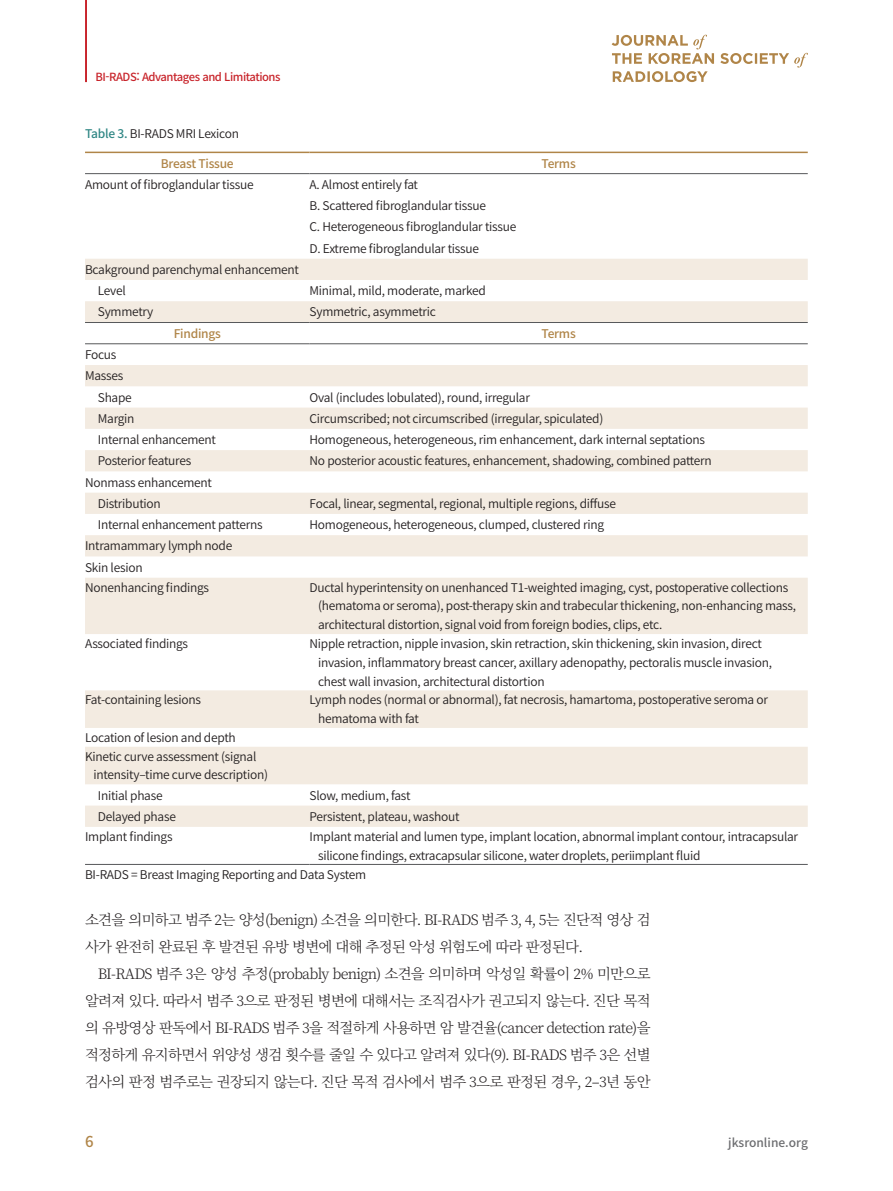
<style>
.page{position:relative;width:893px;height:1191px;background:#fff}
.page>*{position:absolute;margin:0;border:0;box-sizing:border-box;transform-origin:0 0}
.t1{font:500 15px "Noto Sans CJ Kkr";color:#b08548}
.본문{font:300 14.4px/27px "Noto Serif CJ Kkr";letter-spacing:-.05em;color:#231f20}
.표본문{font:600 12px/18.8px "Noto Sans CJ Kkr";letter-spacing:-.02em;color:#231f20}
.표설명{font:600 12px "Noto Sans CJ Kkr";letter-spacing:-.02em;color:#231f20}
.표본문-2{font:500 12px "Noto Sans CJ Kkr";letter-spacing:-.02em;color:#b08548}
.표제목{font:600 12px "Noto Sans CJ Kkr";letter-spacing:-.02em;color:#231f20}
.t2{font:500 12px "Noto Sans CJ Kkr";color:#6c6d70}
.t3{font:500 11.25px "Noto Sans CJ Kkr";letter-spacing:-.04em;color:#c8242b}
.s1{font-weight:500;color:#328886}
</style>
<div class="page">
<hr style="left:85px;top:0;width:2px;height:82px;background:#c8242b">
<svg style="left:612px;top:35px;width:196px;height:47px"></svg>
<svg style="left:85px;top:259px;width:723px;height:568px;fill:#f3ebe1"></svg>
<hr style="left:85px;top:152px;width:225px;height:1px;background:#b08548">
<hr style="left:310px;top:152px;width:498px;height:1px;background:#b08548">
<hr style="left:85px;top:173px;width:225px;height:1px;background:#57585a">
<hr style="left:310px;top:173px;width:498px;height:1px;background:#57585a">
<hr style="left:85px;top:322px;width:225px;height:1px;background:#57585a">
<hr style="left:310px;top:322px;width:498px;height:1px;background:#57585a">
<hr style="left:85px;top:343px;width:225px;height:1px;background:#57585a">
<hr style="left:310px;top:343px;width:498px;height:1px;background:#57585a">
<hr style="left:85px;top:864px;width:225px;height:1px;background:#57585a">
<hr style="left:310px;top:864px;width:498px;height:1px;background:#57585a">
<p class="t3" style="left:96px;top:70px;width:187px">BI-RADS: Advantages and Limitations</p>
<p class="표제목" style="left:85px;top:127px;width:155px"><span class="s1">Table 3.</span> BI-RADS MRI Lexicon</p>
<p class="표본문-2" style="left:161px;top:157px;width:74px">Breast Tissue</p>
<p class="표본문-2" style="left:542px;top:157px;width:36px">Terms</p>
<p class="표본문" style="left:85px;top:175px;width:170px">Amount of fibroglandular tissue</p>
<p class="표본문" style="left:310px;top:175px;width:110px">A. Almost entirely fat</p>
<p class="표본문" style="left:310px;top:197px;width:178px">B. Scattered fibroglandular tissue</p>
<p class="표본문" style="left:310px;top:218px;width:208px">C. Heterogeneous fibroglandular tissue</p>
<p class="표본문" style="left:310px;top:239px;width:171px">D. Extreme fibroglandular tissue</p>
<p class="표본문" style="left:85px;top:260px;width:215px">Bcakground parenchymal enhancement</p>
<p class="표본문" style="left:98px;top:282px;width:30px">Level</p>
<p class="표본문" style="left:310px;top:282px;width:178px">Minimal, mild, moderate, marked</p>
<p class="표본문" style="left:98px;top:303px;width:57px">Symmetry</p>
<p class="표본문" style="left:310px;top:303px;width:128px">Symmetric, asymmetric</p>
<p class="표본문-2" style="left:174px;top:326px;width:49px">Findings</p>
<p class="표본문-2" style="left:542px;top:326px;width:36px">Terms</p>
<p class="표본문" style="left:85px;top:345px;width:33px">Focus</p>
<p class="표본문" style="left:85px;top:367px;width:40px">Masses</p>
<p class="표본문" style="left:98px;top:388px;width:36px">Shape</p>
<p class="표본문" style="left:310px;top:388px;width:222px">Oval (includes lobulated), round, irregular</p>
<p class="표본문" style="left:98px;top:409px;width:38px">Margin</p>
<p class="표본문" style="left:310px;top:409px;width:295px">Circumscribed; not circumscribed (irregular, spiculated)</p>
<p class="표본문" style="left:98px;top:430px;width:120px">Internal enhancement</p>
<p class="표본문" style="left:310px;top:430px;width:397px">Homogeneous, heterogeneous, rim enhancement, dark internal septations</p>
<p class="표본문" style="left:98px;top:452px;width:95px">Posterior features</p>
<p class="표본문" style="left:310px;top:452px;width:404px">No posterior acoustic features, enhancement, shadowing, combined pattern</p>
<p class="표본문" style="left:85px;top:473px;width:129px">Nonmass enhancement</p>
<p class="표본문" style="left:98px;top:494px;width:65px">Distribution</p>
<p class="표본문" style="left:310px;top:494px;width:308px">Focal, linear, segmental, regional, multiple regions, diffuse</p>
<p class="표본문" style="left:98px;top:515px;width:166px">Internal enhancement patterns</p>
<p class="표본문" style="left:310px;top:515px;width:296px">Homogeneous, heterogeneous, clumped, clustered ring</p>
<p class="표본문" style="left:85px;top:537px;width:149px">Intramammary lymph node</p>
<p class="표본문" style="left:85px;top:558px;width:59px">Skin lesion</p>
<p class="표본문" style="left:85px;top:578px;width:126px">Nonenhancing findings</p>
<p class="표본문" style="left:318px;top:578px;width:480px;text-indent:-9px">Ductal hyperintensity on unenhanced T1-weighted imaging, cyst, postoperative collections (hematoma or seroma), post-therapy skin and trabecular thickening, non-enhancing mass, architectural distortion, signal void from foreign bodies, clips, etc.</p>
<p class="표본문" style="left:85px;top:634px;width:105px">Associated findings</p>
<p class="표본문" style="left:318px;top:634px;width:455px;text-indent:-9px">Nipple retraction, nipple invasion, skin retraction, skin thickening, skin invasion, direct invasion, inflammatory breast cancer, axillary adenopathy, pectoralis muscle invasion, chest wall invasion, architectural distortion</p>
<p class="표본문" style="left:85px;top:691px;width:118px">Fat-containing lesions</p>
<p class="표본문" style="left:318px;top:691px;width:451px;text-indent:-9px">Lymph nodes (normal or abnormal), fat necrosis, hamartoma, postoperative seroma or hematoma with fat</p>
<p class="표본문" style="left:85px;top:728px;width:152px">Location of lesion and depth</p>
<p class="표본문" style="left:94px;top:747px;width:176px;text-indent:-9px">Kinetic curve assessment (signal intensity–time curve description)</p>
<p class="표본문" style="left:98px;top:786px;width:66px">Initial phase</p>
<p class="표본문" style="left:310px;top:786px;width:102px">Slow, medium, fast</p>
<p class="표본문" style="left:98px;top:807px;width:80px">Delayed phase</p>
<p class="표본문" style="left:310px;top:807px;width:151px">Persistent, plateau, washout</p>
<p class="표본문" style="left:85px;top:827px;width:89px">Implant findings</p>
<p class="표본문" style="left:318px;top:827px;width:482px;text-indent:-9px">Implant material and lumen type, implant location, abnormal implant contour, intracapsular silicone findings, extracapsular silicone, water droplets, periimplant fluid</p>
<p class="표설명" style="left:85px;top:868px;width:283px">BI-RADS = Breast Imaging Reporting and Data System</p>
<p class="본문" style="left:85px;top:906px;width:567px">소견을 의미하고 범주 2는 양성(benign) 소견을 의미한다. BI-RADS 범주 3, 4, 5는 진단적 영상 검 사가 완전히 완료된 후 발견된 유방 병변에 대해 추정된 악성 위험도에 따라 판정된다.</p>
<p class="본문" style="left:85px;top:960px;width:567px;text-align:justify;text-indent:13px">BI-RADS 범주 3은 양성 추정(probably benign) 소견을 의미하며 악성일 확률이 2% 미만으로 알려져 있다. 따라서 범주 3으로 판정된 병변에 대해서는 조직검사가 권고되지 않는다. 진단 목적 의 유방영상 판독에서 BI-RADS 범주 3을 적절하게 사용하면 암 발견율(cancer detection rate)을 적정하게 유지하면서 위양성 생검 횟수를 줄일 수 있다고 알려져 있다(9). BI-RADS 범주 3은 선별 검사의 판정 범주로는 권장되지 않는다. 진단 목적 검사에서 범주 3으로 판정된 경우, 2–3년 동안</p>
<p class="t1" style="left:85px;top:1132px;width:10px">6</p>
<p class="t2" style="left:728px;top:1135px;width:81px">jksronline.org</p>
</div>
